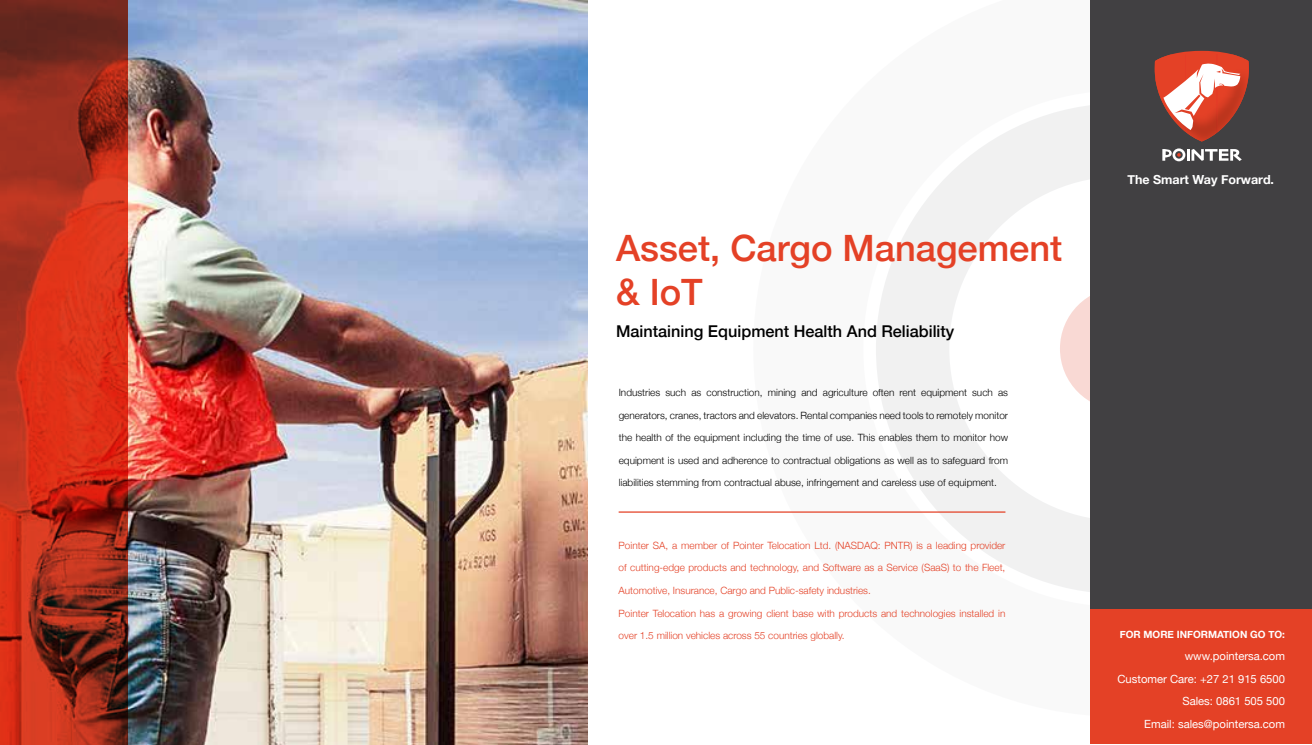
<style>
.page{position:relative;width:1312px;height:745px;background:#fff}
.page>*{position:absolute;margin:0;border:0;box-sizing:border-box;transform-origin:0 0}
.t1{font:500 36.25px/43.8px "Helvetica Neue";color:#e44126}
.t2{font:500 16.25px "Helvetica Neue";color:#000}
.t3{font:700 12.5px "Helvetica Neue";color:#fff}
.t4{font:11.25px/22.5px "Helvetica Neue";color:#fff;text-align:right}
.t5{font:300 10px "Helvetica Neue";color:#000}
.t6{font:300 10px "Helvetica Neue";color:#e44126}
.t7{font:700 10px "Helvetica Neue";color:#fff}
</style>
<div class="page">
<svg style="left:753px;top:105px;width:337px;height:487px"></svg>
<img style="left:128px;top:0;width:459px;height:744px">
<svg style="left:0;top:0;width:128px;height:744px;background:#af2d1a"></svg>
<div style="left:1090px;top:0;width:221px;height:609px;background:#414042"></div>
<svg style="left:1162px;top:148px;width:79px;height:13px"></svg>
<svg style="left:1154px;top:51px;width:94px;height:90px"></svg>
<hr style="left:618px;top:511px;width:387px;height:1px;background:#e44126">
<div style="left:1090px;top:609px;width:221px;height:134px;background:#e44126"></div>
<h1 class="t1" style="left:616px;top:223px;width:447px">Asset, Cargo Management &amp; IoT</h1>
<h2 class="t2" style="left:616px;top:317px;width:340px">Maintaining Equipment Health And Reliability</h2>
<p class="t5" style="left:618px;top:384px;width:391px">Industries such as construction, mining and agriculture often rent equipment such as</p>
<p class="t5" style="left:618px;top:407px;width:391px">generators, cranes, tractors and elevators. Rental companies need tools to remotely monitor</p>
<p class="t5" style="left:618px;top:429px;width:391px">the health of the equipment including the time of use. This enables them to monitor how</p>
<p class="t5" style="left:618px;top:452px;width:391px">equipment is used and adherence to contractual obligations as well as to safeguard from</p>
<p class="t5" style="left:618px;top:474px;width:380px">liabilities stemming from contractual abuse, infringement and careless use of equipment.</p>
<p class="t3" style="left:1127px;top:169px;width:148px">THE SMART WAY FORWARD.</p>
<p class="t6" style="left:618px;top:537px;width:388px">Pointer SA, a member of Pointer Telocation Ltd. (NASDAQ: PNTR) is a leading provider</p>
<p class="t6" style="left:618px;top:559px;width:388px">of cutting-edge products and technology, and Software as a Service (SaaS) to the Fleet,</p>
<p class="t6" style="left:618px;top:582px;width:254px">Automotive, Insurance, Cargo and Public-safety industries.</p>
<p class="t6" style="left:618px;top:604px;width:388px">Pointer Telocation has a growing client base with products and technologies installed in</p>
<p class="t6" style="left:618px;top:627px;width:227px">over 1.5 million vehicles across 55 countries globally.</p>
<p class="t7" style="left:1119px;top:626px;width:167px">FOR MORE INFORMATION GO TO:</p>
<p class="t4" style="left:1117px;top:645px;width:169px">www.pointersa.com<br>Customer Care: +27 21 915 6500<br>Sales: 0861 505 500<br>Email: sales@pointersa.com</p>
</div>
